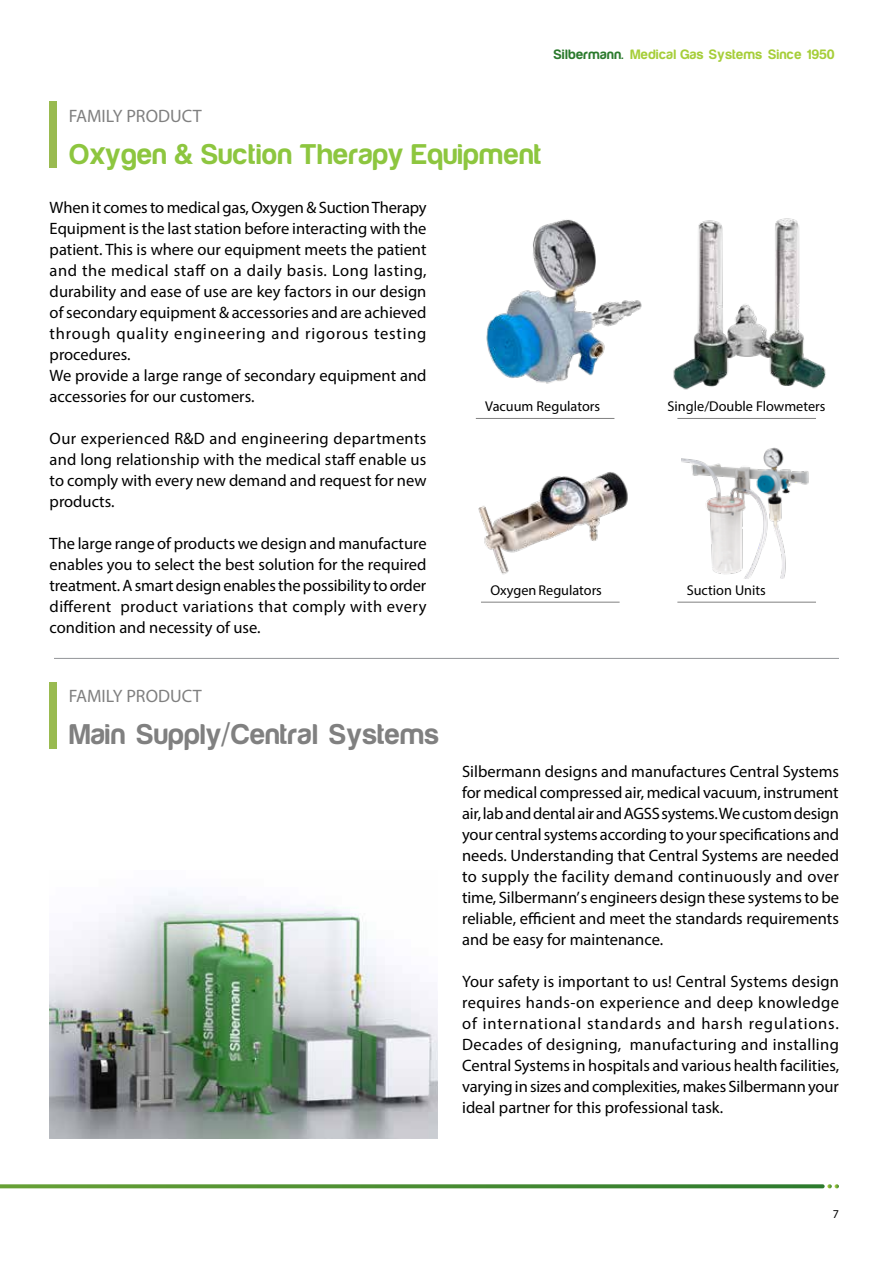
<style>
.page{position:relative;width:893px;height:1263px;background:#fff}
.page>*{position:absolute;margin:0;border:0;box-sizing:border-box;transform-origin:0 0}
.t1{font:700 29.25px "Harabara Mais Bold Harabara Mais";letter-spacing:-.01em;color:#8dc63f}
.t2{font:700 29.25px "Harabara Mais Bold Harabara Mais";letter-spacing:-.01em;color:#808080}
.t3{font:18px "Myriad Pro";color:#808080}
.t4{font:16.5px/21px "Myriad Pro";color:#000;text-align:justify}
.t5{font:14.25px "Myriad Pro";color:#000}
.t6{font:700 13.95px "Harabara Mais Bold Harabara Mais";color:#a6ce39}
.t7{font:12px "Myriad Pro";color:#000}
.s1{color:#2b7a2d}
</style>
<div class="page">
<img style="left:486px;top:219px;width:156px;height:165px">
<img style="left:478px;top:472px;width:150px;height:130px">
<img style="left:673px;top:218px;width:153px;height:172px">
<img style="left:681px;top:447px;width:128px;height:131px">
<img style="left:50px;top:891px;width:387px;height:247px">
<hr style="left:54px;top:658px;width:785px;height:1px;background:#939598">
<svg style="left:0;top:1184px;width:839px;height:4px;background:#5a9744"></svg>
<div style="left:50px;top:101px;width:6px;height:67px;background:#99ba50"></div>
<div style="left:50px;top:682px;width:6px;height:67px;background:#99ba50"></div>
<hr style="left:677px;top:418px;width:139px;height:1px;background:#808080">
<hr style="left:677px;top:602px;width:139px;height:1px;background:#808080">
<hr style="left:481px;top:602px;width:139px;height:1px;background:#808080">
<hr style="left:476px;top:418px;width:138px;height:1px;background:#808080">
<p class="t6" style="left:553px;top:46px;width:283px"><span class="s1">Silbermann.</span> Medical Gas Systems Since 1950</p>
<p class="t3" style="left:69px;top:105px;width:134px">FAMILY PRODUCT</p>
<h1 class="t1" style="left:69px;top:137px;width:474px">Oxygen &amp; Suction Therapy Equipment</h1>
<p class="t4" style="left:50px;top:197px;width:379px;text-align:left">When it comes to medical gas, Oxygen &amp; Suction Therapy Equipment is the last station before interacting with the patient. This is where our equipment meets the patient and the medical staff on a daily basis. Long lasting, durability and ease of use are key factors in our design of secondary equipment &amp; accessories and are achieved through quality engineering and rigorous testing procedures.<br>We provide a large range of secondary equipment and accessories for our customers.</p>
<p class="t4" style="left:50px;top:428px;width:378px">Our experienced R&amp;D and engineering departments and long relationship with the medical staff enable us to comply with every new demand and request for new products.</p>
<p class="t4" style="left:50px;top:533px;width:378px">The large range of products we design and manufacture enables you to select the best solution for the required treatment. A smart design enables the possibility to order different product variations that comply with every condition and necessity of use.</p>
<p class="t3" style="left:69px;top:685px;width:134px">FAMILY PRODUCT</p>
<h1 class="t2" style="left:69px;top:717px;width:372px">Main Supply/Central Systems</h1>
<p class="t5" style="left:485px;top:398px;width:116px">Vacuum Regulators</p>
<p class="t5" style="left:668px;top:398px;width:159px">Single/Double Flowmeters</p>
<p class="t5" style="left:490px;top:581px;width:113px">Oxygen Regulators</p>
<p class="t5" style="left:687px;top:581px;width:81px">Suction Units</p>
<p class="t4" style="left:462px;top:760px;width:379px">Silbermann designs and manufactures Central Systems for medical compressed air, medical vacuum, instrument air, lab and dental air and AGSS systems. We custom design your central systems according to your specifications and needs. Understanding that Central Systems are needed to supply the facility demand continuously and over time, Silbermann’ s engineers design these systems to be reliable, efficient and meet the standards requirements and be easy for maintenance.</p>
<p class="t4" style="left:462px;top:970px;width:379px">Your safety is important to us! Central Systems design requires hands-on experience and deep knowledge of international standards and harsh regulations.<br>Decades of designing, manufacturing and installing Central Systems in hospitals and various health facilities, varying in sizes and complexities, makes Silbermann your ideal partner for this professional task.</p>
<p class="t7" style="left:833px;top:1206px;width:8px">7</p>
</div>
